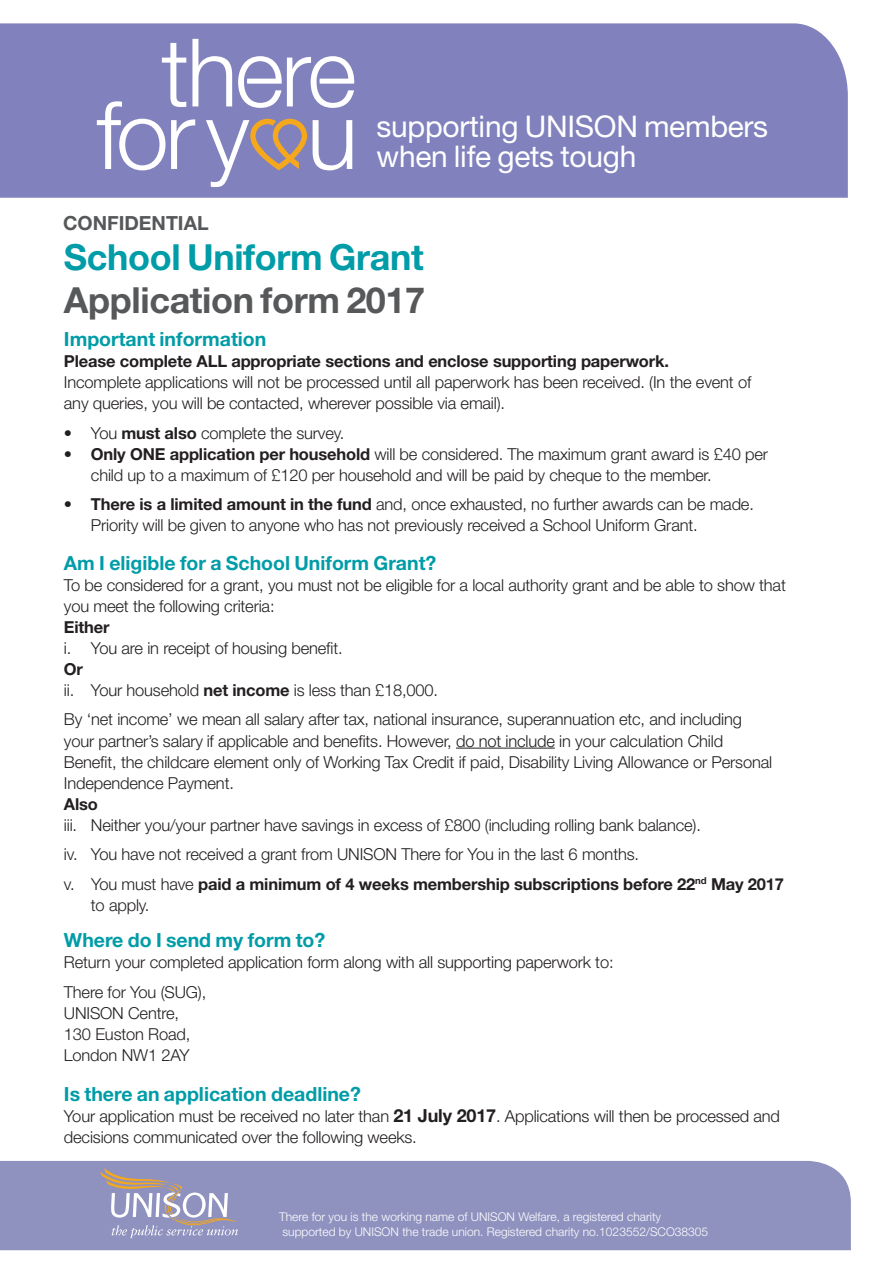
<style>
.page{position:relative;width:893px;height:1263px;background:#fff}
.page>*{position:absolute;margin:0;border:0;box-sizing:border-box;transform-origin:0 0}
.t1{font:700 36px "Helvetica Neue";letter-spacing:-.01em;color:#57585a}
.t2{font:700 36px "Helvetica Neue";letter-spacing:-.01em;color:#009ca7}
.t3{font:29.85px/29.8px "Helvetica Neue";letter-spacing:-.01em;color:#fff}
.t4{font:700 19.5px "Helvetica Neue";color:#009ca7}
.t5{font:700 19.5px "Helvetica Neue";color:#57585a}
.t6{font:300 16.5px/21px "Helvetica Neue";letter-spacing:-.01em;color:#231f20}
.t7{font:700 16.5px "Helvetica Neue";letter-spacing:-.01em;color:#231f20}
.t8{font:300 12px/14.4px "Helvetica Neue";color:#fff}
.s1{font-weight:700}
.s2{font-weight:700;font-size:18px}
</style>
<div class="page">
<hr style="left:456px;top:748px;width:99px;height:1px;background:#231f20">
<div style="left:0;top:23px;width:848px;height:175px;background:#8182bd"></div>
<svg style="left:97px;top:39px;width:258px;height:148px"></svg>
<div style="left:0;top:1161px;width:851px;height:89px;background:#8f92bf"></div>
<svg style="left:100px;top:1168px;width:138px;height:70px"></svg>
<p class="t5" style="left:63px;top:211px;width:147px">CONFIDENTIAL</p>
<h2 class="t3" style="left:377px;top:111px;width:393px">supporting UNISON members when life gets tough</h2>
<h1 class="t2" style="left:64px;top:235px;width:361px">School Uniform Grant</h1>
<h1 class="t1" style="left:64px;top:277px;width:363px">Application form 2017</h1>
<p class="t4" style="left:64px;top:327px;width:204px">Important information</p>
<p class="t7" style="left:64px;top:351px;width:607px">Please complete ALL appropriate sections and enclose supporting paperwork.</p>
<p class="t6" style="left:64px;top:371px;width:689px">Incomplete applications will not be processed until all paperwork has been received. (In the event of any queries, you will be contacted, wherever possible via email).</p>
<p class="t6" style="left:64px;top:422px;width:282px">• You <span class="s1">must also</span> complete the survey.</p>
<p class="t6" style="left:91px;top:443px;width:679px;text-indent:-27px">• <span class="s1">Only ONE application per household</span> will be considered. The maximum grant award is £40 per child up to a maximum of £120 per household and will be paid by cheque to the member.</p>
<p class="t6" style="left:91px;top:493px;width:664px;text-indent:-27px">• <span class="s1">There is a limited amount in the fund</span> and, once exhausted, no further awards can be made.<br>Priority will be given to anyone who has not previously received a School Uniform Grant.</p>
<p class="t4" style="left:64px;top:550px;width:374px">Am I eligible for a School Uniform Grant?</p>
<p class="t6" style="left:64px;top:574px;width:723px">To be considered for a grant, you must not be eligible for a local authority grant and be able to show that you meet the following criteria:</p>
<p class="t7" style="left:64px;top:617px;width:47px">Either</p>
<p class="t6" style="left:64px;top:637px;width:280px">i. You are in receipt of housing benefit.</p>
<p class="t6" style="left:64px;top:658px;width:376px"><span class="s1">Or<br></span>ii. Your household <span class="s1">net income</span> is less than £18,000.</p>
<p class="t6" style="left:64px;top:709px;width:710px">By ‘net income’ we mean all salary after tax, national insurance, superannuation etc, and including your partner’s salary if applicable and benefits. However, do not include in your calculation Child Benefit, the childcare element only of Working Tax Credit if paid, Disability Living Allowance or Personal Independence Payment.</p>
<p class="t7" style="left:64px;top:793px;width:36px">Also</p>
<p class="t6" style="left:64px;top:810px;width:722px;line-height:29.5px">iii. Neither you/your partner have savings in excess of £800 (including rolling bank balance).<br>iv. You have not received a grant from UNISON There for You in the last 6 months.<br>v. You must have <span class="s1">paid a minimum of 4 weeks membership subscriptions before 22</span><sup>nd</sup> <span class="s1">May 2017</span></p>
<p class="t6" style="left:91px;top:894px;width:60px">to apply.</p>
<p class="t4" style="left:64px;top:928px;width:263px">Where do I send my form to?</p>
<p class="t6" style="left:64px;top:947px;width:551px;line-height:29.5px">Return your completed application form along with all supporting paperwork to:<br>There for You (SUG),</p>
<p class="t6" style="left:64px;top:1002px;width:128px">UNISON Centre,<br>130 Euston Road,<br>London NW1 2AY</p>
<p class="t4" style="left:64px;top:1082px;width:299px">Is there an application deadline?</p>
<p class="t6" style="left:64px;top:1105px;width:718px">Your application must be received no later than <span class="s2">21 July 2017</span>. Applications will then be processed and decisions communicated over the following weeks.</p>
<p class="t8" style="left:279px;top:1209px;width:431px">There for you is the working name of UNISON Welfare, a registered charity supported by UNISON the trade union. Registered charity no.1023552/SCO38305</p>
</div>
